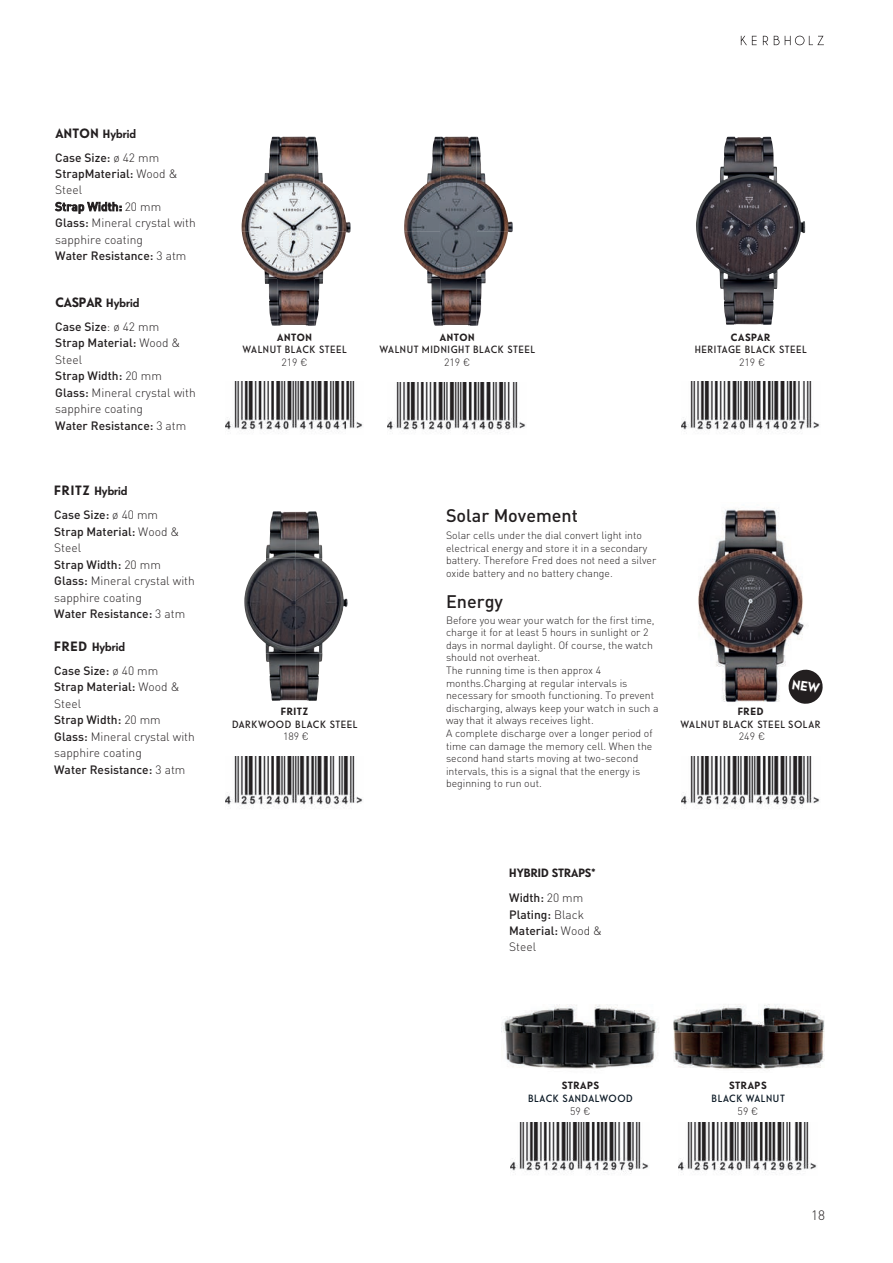
<style>
.page{position:relative;width:893px;height:1263px;background:#fff}
.page>*{position:absolute;margin:0;border:0;box-sizing:border-box;transform-origin:0 0}
.t1{font:500 18px "DINOT";color:#221e1f}
.t2{font:700 13.5px "Telefon";letter-spacing:-.005em;color:#231f20}
.t3{font:300 13.5px "DINOT";color:#231f20}
.t4{font:500 12px/16.5px "DINOT";color:#231f20}
.t5{font:300 12px/16.5px "DINOT";color:#231f20}
.t6{font:700 12px "Telefon";color:#231f20}
.t7{font:300 10.5px/12.6px "DINOT";color:#221e1f}
.t8{font:10.5px "Telefon";letter-spacing:.06em;color:#231f20}
.t9{font:700 10.5px "Telefon";letter-spacing:.055em;color:#231f20}
.t10{font:10.5px "Telefon";letter-spacing:.05em;color:#091723}
.t11{font:300 10.5px "DINOT";color:#231f20}
.s1{font-size:13.5px}
.s2{font-weight:300}
.s3{font-size:12px}
.s4{font-weight:500}
</style>
<div class="page">
<svg style="left:785px;top:36px;width:39px;height:9px"></svg>
<svg style="left:774px;top:36px;width:5px;height:9px"></svg>
<svg style="left:763px;top:36px;width:5px;height:9px"></svg>
<svg style="left:741px;top:36px;width:16px;height:9px"></svg>
<img style="left:502px;top:1004px;width:157px;height:65px">
<img style="left:511px;top:1123px;width:138px;height:51px">
<img style="left:673px;top:1004px;width:152px;height:65px">
<img style="left:678px;top:1123px;width:139px;height:50px">
<img style="left:696px;top:137px;width:109px;height:188px">
<img style="left:681px;top:382px;width:139px;height:50px">
<img style="left:266px;top:511px;width:56px;height:47px">
<img style="left:244px;top:558px;width:104px;height:95px">
<img style="left:266px;top:653px;width:56px;height:48px">
<img style="left:225px;top:756px;width:138px;height:51px">
<img style="left:426px;top:137px;width:60px;height:47px">
<img style="left:404px;top:184px;width:109px;height:94px">
<img style="left:427px;top:278px;width:59px;height:48px">
<img style="left:388px;top:382px;width:138px;height:50px">
<img style="left:263px;top:137px;width:61px;height:47px">
<img style="left:242px;top:184px;width:108px;height:95px">
<img style="left:265px;top:278px;width:58px;height:48px">
<img style="left:225px;top:382px;width:138px;height:50px">
<img style="left:698px;top:508px;width:106px;height:194px">
<img style="left:681px;top:756px;width:139px;height:52px">
<svg style="left:787px;top:668px;width:36px;height:36px"></svg>
<p class="t6" style="left:55px;top:126px;width:82px"><span class="s1">ANTON</span> Hybrid</p>
<p class="t4" style="left:55px;top:149px;width:142px">Case Size: <span class="s2">ø 42 mm<br></span>StrapMaterial: <span class="s2">Wood &amp;<br>Steel<br></span>Strap Width: <span class="s2">20 mm<br></span>Glass: <span class="s2">Mineral crystal with sapphire coating<br></span>Water Resistance: <span class="s2">3 atm</span></p>
<p class="t2" style="left:55px;top:293px;width:85px">CASPAR <span class="s3">Hybrid</span></p>
<p class="t5" style="left:55px;top:318px;width:142px"><span class="s4">Case Size</span>: ø 42 mm<br><span class="s4">Strap Material:</span> Wood &amp;<br>Steel<br><span class="s4">Strap Width:</span> 20 mm<br><span class="s4">Glass:</span> Mineral crystal with sapphire coating<br><span class="s4">Water Resistance:</span> 3 atm</p>
<p class="t6" style="left:54px;top:483px;width:75px"><span class="s1">FRITZ</span> Hybrid</p>
<p class="t4" style="left:54px;top:506px;width:142px">Case Size: <span class="s2">ø 40 mm<br></span>Strap Material: <span class="s2">Wood &amp;<br>Steel<br></span>Strap Width: <span class="s2">20 mm<br></span>Glass: <span class="s2">Mineral crystal with sapphire coating<br></span>Water Resistance: <span class="s2">3 atm</span></p>
<p class="t6" style="left:54px;top:639px;width:72px"><span class="s1">FRED</span> Hybrid</p>
<p class="t4" style="left:54px;top:662px;width:142px">Case Size: <span class="s2">ø 40 mm<br></span>Strap Material: <span class="s2">Wood &amp;<br>Steel<br></span>Strap Width: <span class="s2">20 mm<br></span>Glass: <span class="s2">Mineral crystal with sapphire coating<br></span>Water Resistance: <span class="s2">3 atm</span></p>
<p class="t9" style="left:277px;top:330px;width:36px">ANTON</p>
<p class="t8" style="left:243px;top:343px;width:106px">WALNUT BLACK STEEL</p>
<p class="t11" style="left:281px;top:355px;width:27px">219 €</p>
<p class="t9" style="left:440px;top:330px;width:36px">ANTON</p>
<p class="t8" style="left:380px;top:343px;width:157px">WALNUT MIDNIGHT BLACK STEEL</p>
<p class="t11" style="left:444px;top:355px;width:27px">219 €</p>
<p class="t9" style="left:731px;top:330px;width:41px">CASPAR</p>
<p class="t8" style="left:695px;top:343px;width:114px">HERITAGE BLACK STEEL</p>
<p class="t11" style="left:739px;top:355px;width:27px">219 €</p>
<p class="t9" style="left:281px;top:705px;width:29px">FRITZ</p>
<p class="t8" style="left:232px;top:717px;width:127px">DARKWOOD BLACK STEEL</p>
<p class="t11" style="left:283px;top:729px;width:27px">189 €</p>
<h1 class="t1" style="left:446px;top:503px;width:133px">Solar Movement</h1>
<p class="t7" style="left:446px;top:528px;width:212px">Solar cells under the dial convert light into electrical energy and store it in a secondary battery. Therefore Fred does not need a silver oxide battery and no battery change.</p>
<h1 class="t1" style="left:446px;top:589px;width:58px">Energy</h1>
<p class="t7" style="left:446px;top:613px;width:214px">Before you wear your watch for the first time, charge it for at least 5 hours in sunlight or 2 days in normal daylight. Of course, the watch should not overheat.<br>The running time is then approx 4 months.Charging at regular intervals is necessary for smooth functioning. To prevent discharging, always keep your watch in such a way that it always receives light.<br>A complete discharge over a longer period of time can damage the memory cell. When the second hand starts moving at two-second intervals, this is a signal that the energy is beginning to run out.</p>
<p class="t9" style="left:738px;top:705px;width:27px">FRED</p>
<p class="t8" style="left:681px;top:717px;width:141px">WALNUT BLACK STEEL SOLAR</p>
<p class="t11" style="left:739px;top:729px;width:28px">249 €</p>
<p class="t6" style="left:509px;top:865px;width:88px">HYBRID STRAPS*</p>
<p class="t4" style="left:509px;top:889px;width:94px">Width: <span class="s2">20 mm<br></span>Plating: <span class="s2">Black<br></span>Material: <span class="s2">Wood &amp;<br>Steel</span></p>
<p class="t9" style="left:562px;top:1079px;width:39px">STRAPS</p>
<p class="t10" style="left:528px;top:1091px;width:106px">BLACK SANDALWOOD</p>
<p class="t11" style="left:570px;top:1104px;width:22px">59 €</p>
<p class="t9" style="left:729px;top:1079px;width:39px">STRAPS</p>
<p class="t10" style="left:711px;top:1091px;width:75px">BLACK WALNUT</p>
<p class="t11" style="left:738px;top:1104px;width:22px">59 €</p>
<p class="t3" style="left:811px;top:1206px;width:15px">18</p>
</div>
